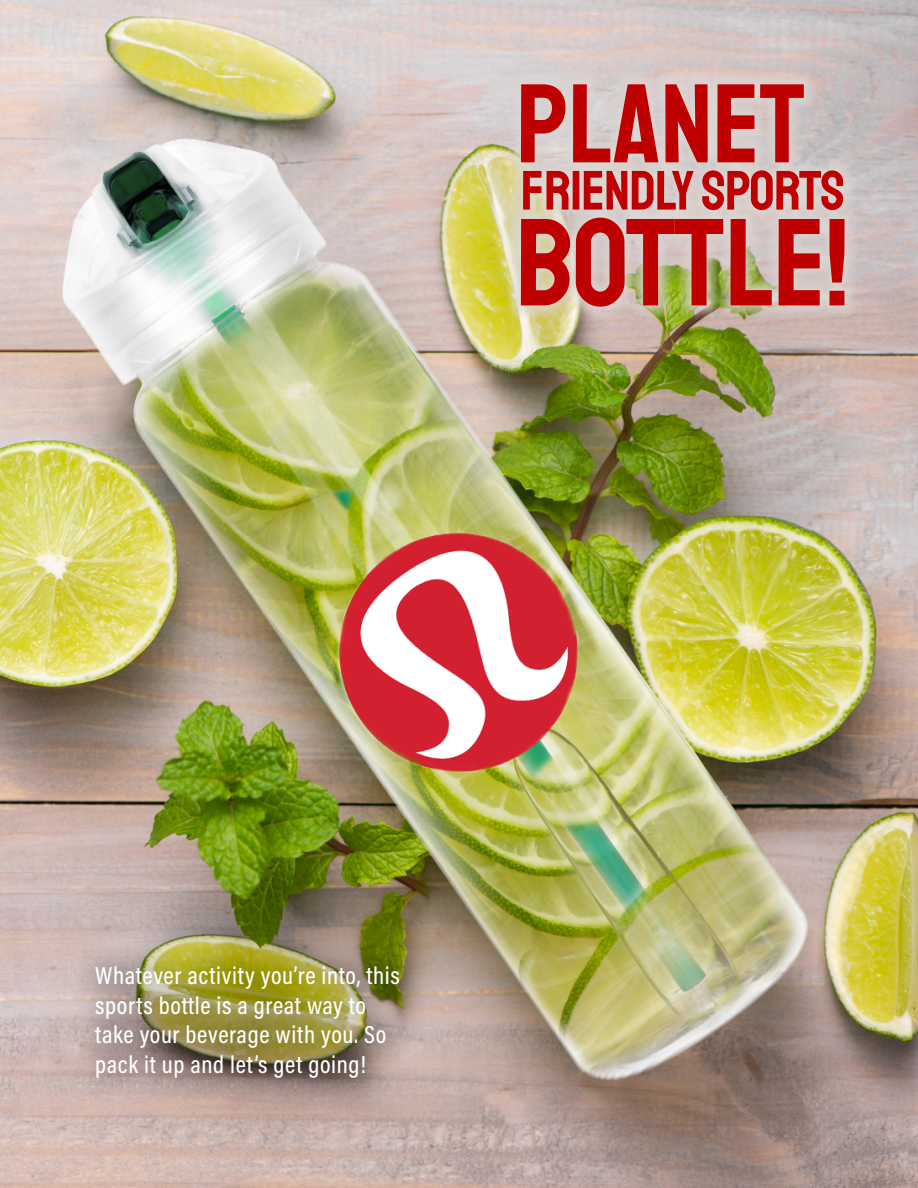
<style>
.page{position:relative;width:918px;height:1188px;background:#fff}
.page>*{position:absolute;margin:0;border:0;box-sizing:border-box;transform-origin:0 0}
.t1{font:124.2px "Staatliches";letter-spacing:-.01em;color:#bf0000}
.t2{font:112.05px "Staatliches";color:#bf0000}
.t3{font:55.5px "Staatliches";letter-spacing:-.01em;color:#bf0000}
.t4{font:500 24.9px/29.8px "Acumin Pro Cond";letter-spacing:.025em;color:#fff}
</style>
<div class="page">
<img style="left:0;top:0;width:918px;height:1188px">
<svg style="left:507px;top:70px;width:352px;height:250px;background:#d5cec4"></svg>
<div style="left:72px;top:942px;width:351px;height:159px;background:#000;opacity:.89"></div>
<h2 class="t2" style="left:517px;top:50px;width:290px">PLANET</h2>
<h3 class="t3" style="left:521px;top:154px;width:325px">FRIENDLY SPORTS</h3>
<h1 class="t1" style="left:516px;top:180px;width:335px">BOTTLE!</h1>
<p class="t4" style="left:95px;top:960px;width:306px">Whatever activity you’re into, this sports bottle is a great way to take your beverage with you. So pack it up and let’s get going!</p>
</div>
